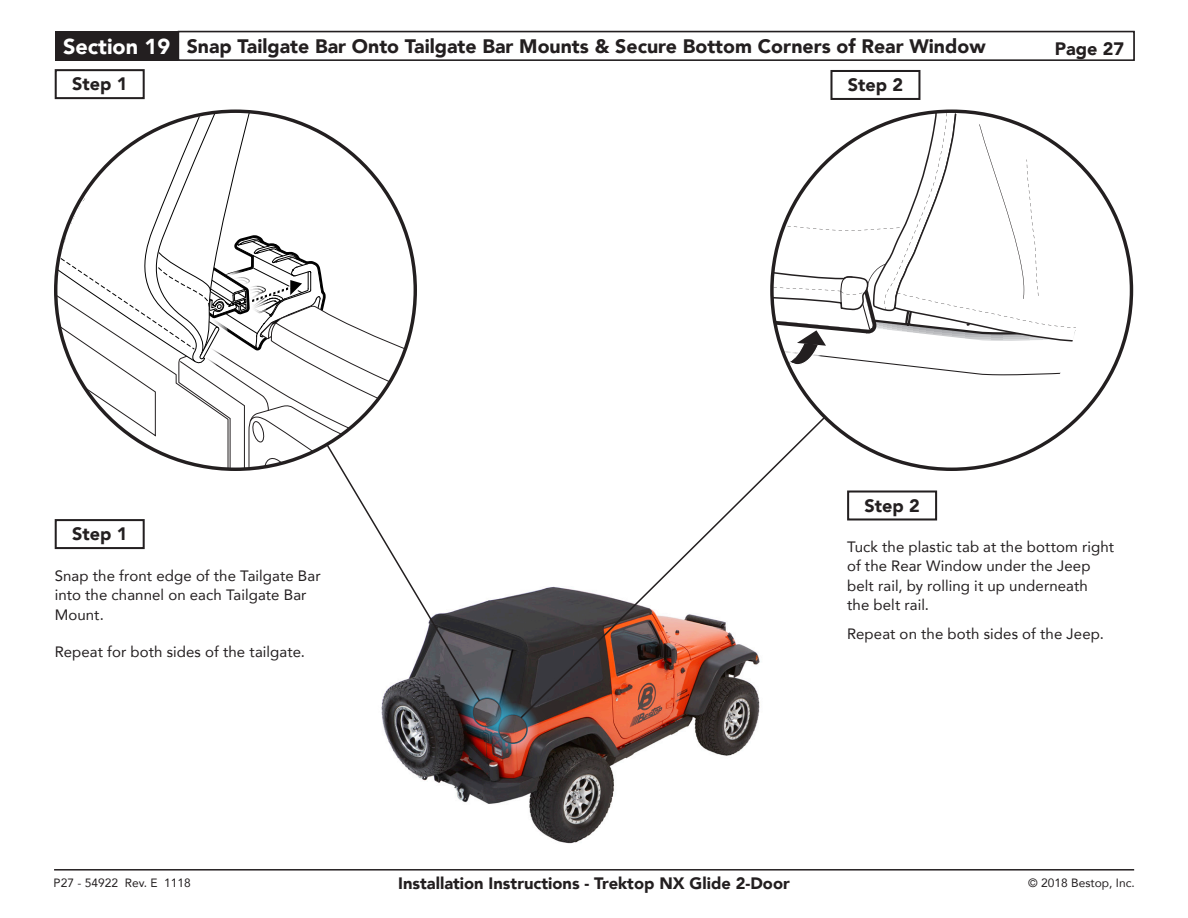
<style>
.page{position:relative;width:1188px;height:918px;background:#fff}
.page>*{position:absolute;margin:0;border:0;box-sizing:border-box;transform-origin:0 0}
.t1{font:900 19.5px "Avenir";color:#231f20}
.t2{font:900 18px "Avenir";color:#231f20}
.t3{font:900 16.5px "Avenir";color:#231f20}
.t4{font:15px/19.5px "Avenir";letter-spacing:.01em;color:#231f20}
.t5{font:12px "Avenir";color:#231f20}
.s1{font-size:21.6px;color:#fff}
</style>
<div class="page">
<hr style="left:54px;top:869px;width:1080px;height:2px;background:#231f20">
<img style="left:381px;top:594px;width:377px;height:250px">
<svg style="left:177px;top:30px;width:958px;height:31px"></svg>
<div style="left:55px;top:31px;width:123px;height:30px;background:#231f20"></div>
<svg style="left:830px;top:70px;width:91px;height:30px"></svg>
<svg style="left:54px;top:69px;width:91px;height:31px"></svg>
<svg style="left:772px;top:112px;width:308px;height:263px"></svg>
<svg style="left:847px;top:490px;width:91px;height:31px"></svg>
<div style="left:446px;top:672px;width:82px;height:82px;background:#fff;opacity:.75"></div>
<div style="left:472px;top:688px;width:82px;height:82px;background:#fff;opacity:.75"></div>
<svg style="left:461px;top:686px;width:52px;height:53px"></svg>
<svg style="left:473px;top:698px;width:28px;height:29px"></svg>
<svg style="left:487px;top:703px;width:52px;height:52px;background:#735e62"></svg>
<svg style="left:499px;top:715px;width:28px;height:28px"></svg>
<svg style="left:519px;top:416px;width:307px;height:304px"></svg>
<svg style="left:54px;top:111px;width:427px;height:592px"></svg>
<p class="t1" style="left:187px;top:29px;width:800px">Snap Tailgate Bar Onto Tailgate Bar Mounts &amp; Secure Bottom Corners of Rear Window</p>
<p class="t1" style="left:63px;top:29px;width:378px"><span class="s1">Section 19</span> Install Bow Mount Brackets</p>
<p class="t2" style="left:72px;top:68px;width:57px">Step 1</p>
<p class="t2" style="left:848px;top:69px;width:57px">Step 2</p>
<p class="t2" style="left:1055px;top:33px;width:71px">Page 27</p>
<p class="t2" style="left:864px;top:490px;width:57px">Step 2</p>
<p class="t2" style="left:72px;top:518px;width:57px">Step 1</p>
<p class="t4" style="left:55px;top:565px;width:267px">Snap the front edge of the Tailgate Bar into the channel on each Tailgate Bar<br>Mount.</p>
<p class="t4" style="left:55px;top:642px;width:252px">Repeat for both sides of the tailgate.</p>
<p class="t4" style="left:847px;top:537px;width:268px">Tuck the plastic tab at the bottom right of the Rear Window under the Jeep belt rail, by rolling it up underneath<br>the belt rail.</p>
<p class="t4" style="left:847px;top:624px;width:258px">Repeat on the both sides of the Jeep.</p>
<p class="t5" style="left:54px;top:873px;width:139px">P27 - 54922 Rev. E 1118</p>
<p class="t3" style="left:398px;top:869px;width:393px">Installation Instructions - Trektop NX Glide 2-Door</p>
<p class="t5" style="left:1028px;top:873px;width:108px">© 2018 Bestop, Inc.</p>
</div>
